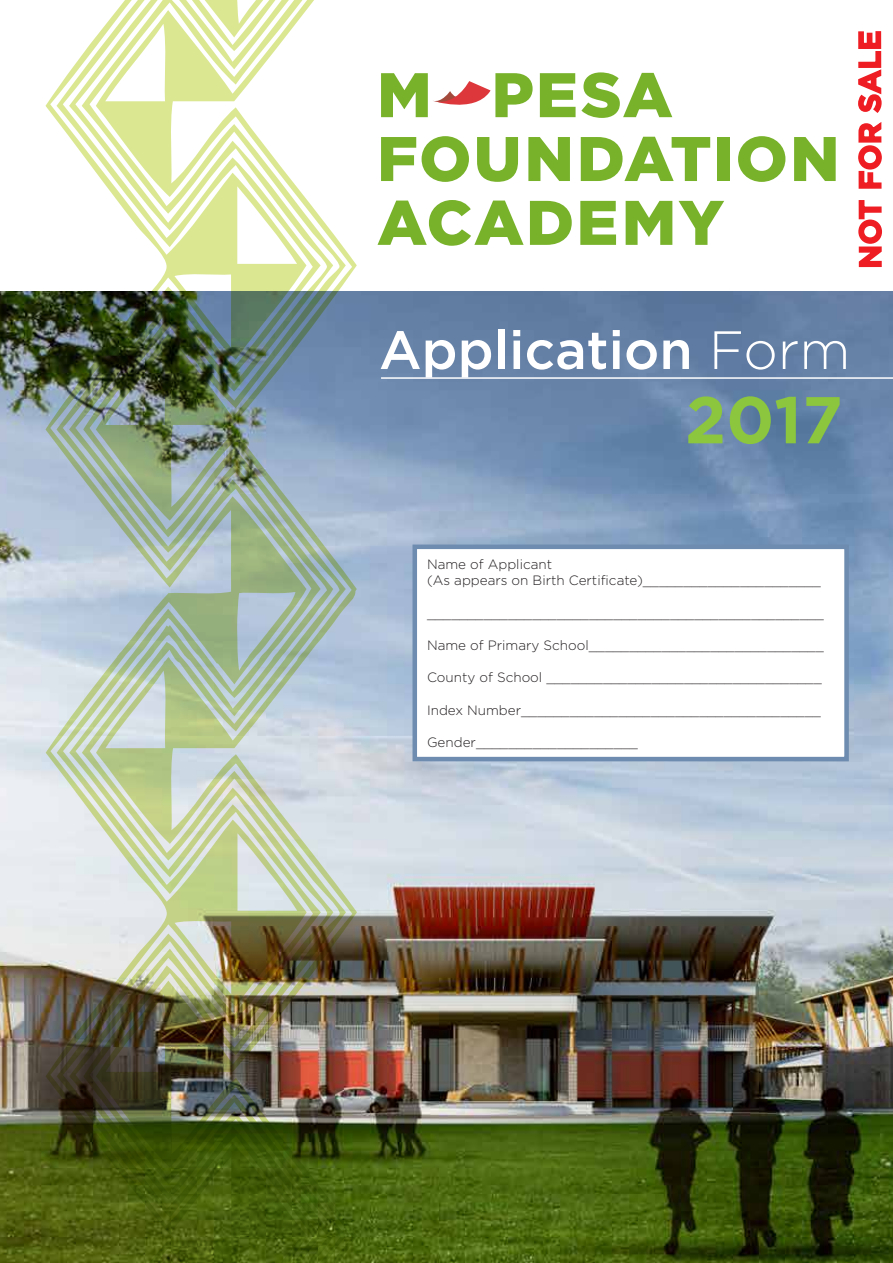
<style>
.page{position:relative;width:893px;height:1263px;background:#fff}
.page>*{position:absolute;margin:0;border:0;box-sizing:border-box;transform-origin:0 0}
.t1{font:700 66px "Gotham";color:#8bc63e}
.t2{font:500 53.85px "Gotham";color:#fff}
.t3{font:300 13.5px/16.2px "Gotham";color:#231f20}
.s1{font-weight:300}
</style>
<div class="page">
<svg style="left:540px;top:72px;width:132px;height:46px"></svg>
<svg style="left:381px;top:137px;width:35px;height:44px"></svg>
<svg style="left:422px;top:136px;width:47px;height:46px"></svg>
<svg style="left:477px;top:137px;width:41px;height:45px"></svg>
<svg style="left:528px;top:137px;width:42px;height:44px"></svg>
<svg style="left:581px;top:137px;width:129px;height:44px"></svg>
<div style="left:717px;top:137px;width:12px;height:44px;background:#78b22b"></div>
<svg style="left:738px;top:136px;width:47px;height:46px"></svg>
<svg style="left:794px;top:137px;width:42px;height:44px"></svg>
<svg style="left:378px;top:200px;width:146px;height:46px"></svg>
<svg style="left:530px;top:201px;width:42px;height:44px"></svg>
<svg style="left:580px;top:201px;width:36px;height:44px"></svg>
<svg style="left:626px;top:201px;width:46px;height:44px"></svg>
<svg style="left:678px;top:201px;width:46px;height:44px"></svg>
<svg style="left:381px;top:73px;width:152px;height:44px"></svg>
<img style="left:0;top:291px;width:893px;height:972px">
<img style="left:46px;top:72px;width:23px;height:1191px">
<img style="left:333px;top:233px;width:24px;height:1030px">
<img style="left:69px;top:0;width:264px;height:1263px">
<hr style="left:381px;top:377px;width:512px;height:2px;background:#fff">
<div style="left:414px;top:549px;width:433px;height:211px;background:#fff"></div>
<div style="left:412px;top:544px;width:437px;height:217px;border:5px solid #6d8caf"></div>
<svg style="left:858px;top:200px;width:24px;height:68px"></svg>
<svg style="left:858px;top:122px;width:24px;height:67px"></svg>
<svg style="left:858px;top:31px;width:24px;height:82px"></svg>
<h2 class="t2" style="left:379px;top:315px;width:473px">Application <span class="s1">Form</span></h2>
<h1 class="t1" style="left:685px;top:382px;width:159px">2017</h1>
<p class="t3" style="left:427px;top:556px;width:395px">Name of Applicant<br>(As appears on Birth Certificate)______________________</p>
<p class="t3" style="left:427px;top:605px;width:398px">_________________________________________________</p>
<p class="t3" style="left:427px;top:637px;width:398px">Name of Primary School_____________________________</p>
<p class="t3" style="left:427px;top:669px;width:396px">County of School __________________________________</p>
<p class="t3" style="left:427px;top:702px;width:395px">Index Number_____________________________________</p>
<p class="t3" style="left:427px;top:734px;width:212px">Gender____________________</p>
</div>
